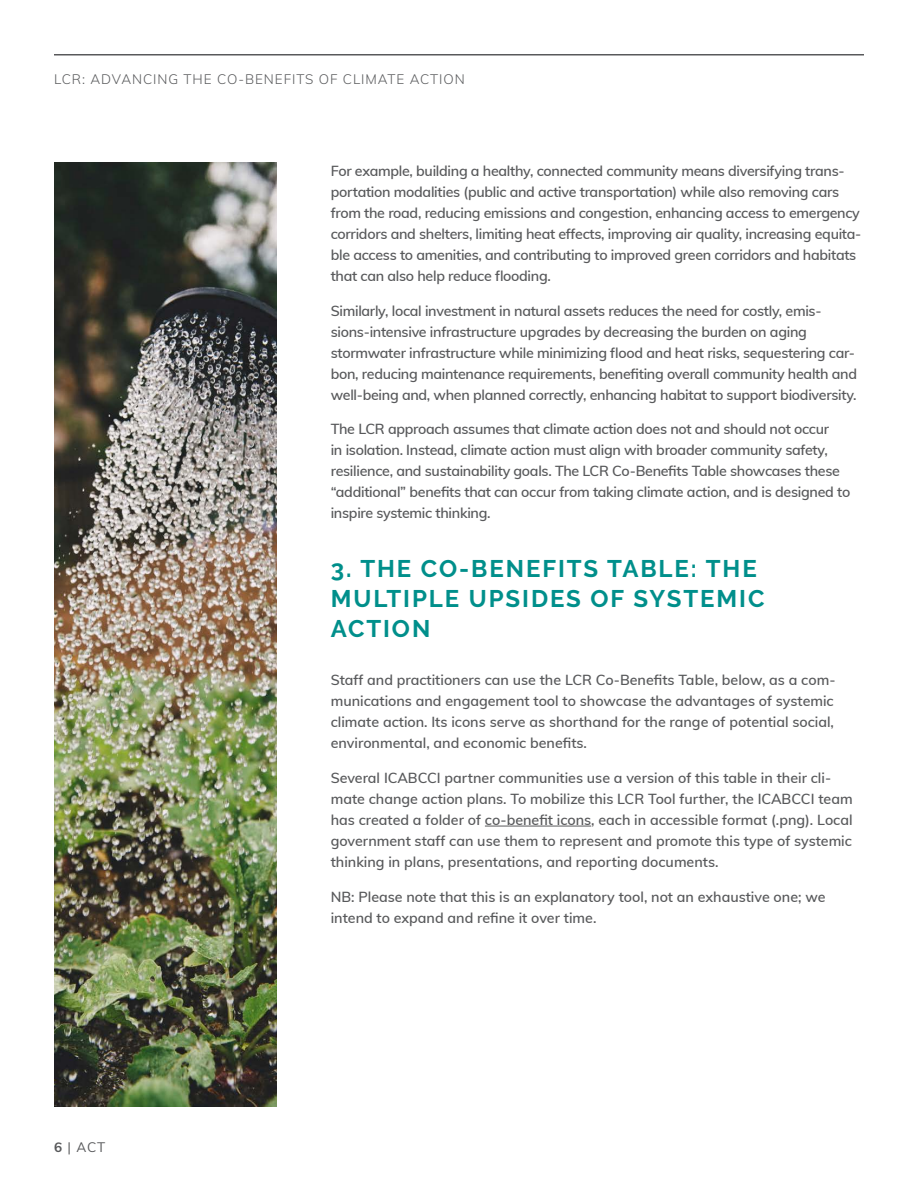
<style>
.page{position:relative;width:918px;height:1188px;background:#fff}
.page>*{position:absolute;margin:0;border:0;box-sizing:border-box;transform-origin:0 0}
.t1{font:700 24px/30px "Raleway";letter-spacing:.08em;color:#008f8b}
.t2{font:600 14.25px/21px "Muli";letter-spacing:-.02em;color:#58595b}
.t3{font:600 14.25px/21px "Muli";color:#58595b}
.t4{font:300 13.5px "Muli";letter-spacing:.07em;color:#58595b}
.t5{font:13.5px "Muli";color:#58595b}
.s1{font-weight:700}
</style>
<div class="page">
<hr style="left:54px;top:54px;width:810px;height:2px;background:#58595b">
<hr style="left:485px;top:826px;width:106px;height:1px;background:#58595b">
<img style="left:54px;top:162px;width:222px;height:945px">
<p class="t4" style="left:54px;top:69px;width:412px">LCR: ADVANCING THE CO-BENEFITS OF CLIMATE ACTION</p>
<p class="t5" style="left:54px;top:1137px;width:53px"><span class="s1">6</span> | ACT</p>
<p class="t2" style="left:331px;top:160px;width:532px">For example, building a healthy, connected community means diversifying trans&shy;portation modalities (public and active transportation) while also removing cars from the road, reducing emissions and congestion, enhancing access to emergency corridors and shelters, limiting heat effects, improving air quality, increasing equita&shy;ble access to amenities, and contributing to improved green corridors and habitats that can also help reduce flooding.</p>
<p class="t2" style="left:331px;top:300px;width:528px">Similarly, local investment in natural assets reduces the need for costly, emis&shy;sions-intensive infrastructure upgrades by decreasing the burden on aging stormwater infrastructure while minimizing flood and heat risks, sequestering car&shy;bon, reducing maintenance requirements, benefiting overall community health and well-being and, when planned correctly, enhancing habitat to support biodiversity.</p>
<p class="t2" style="left:331px;top:418px;width:521px">The LCR approach assumes that climate action does not and should not occur<br>in isolation. Instead, climate action must align with broader community safety, resilience, and sustainability goals. The LCR Co-Benefits Table showcases these “additional” benefits that can occur from taking climate action, and is designed to inspire systemic thinking.</p>
<h1 class="t1" style="left:331px;top:554px;width:435px">3. THE CO-BENEFITS TABLE: THE<br>MULTIPLE UPSIDES OF SYSTEMIC<br>ACTION</h1>
<p class="t3" style="left:331px;top:669px;width:506px">Staff and practitioners can use the LCR Co-Benefits Table, below, as a com&shy;munications and engagement tool to showcase the advantages of systemic climate action. Its icons serve as shorthand for the range of potential social, environmental, and economic benefits.</p>
<p class="t3" style="left:331px;top:767px;width:523px">Several ICABCCI partner communities use a version of this table in their cli&shy;mate change action plans. To mobilize this LCR Tool further, the ICABCCI team has created a folder of co-benefit icons, each in accessible format (.png). Local government staff can use them to represent and promote this type of systemic thinking in plans, presentations, and reporting documents.</p>
<p class="t3" style="left:331px;top:885px;width:496px">NB: Please note that this is an explanatory tool, not an exhaustive one; we intend to expand and refine it over time.</p>
</div>
